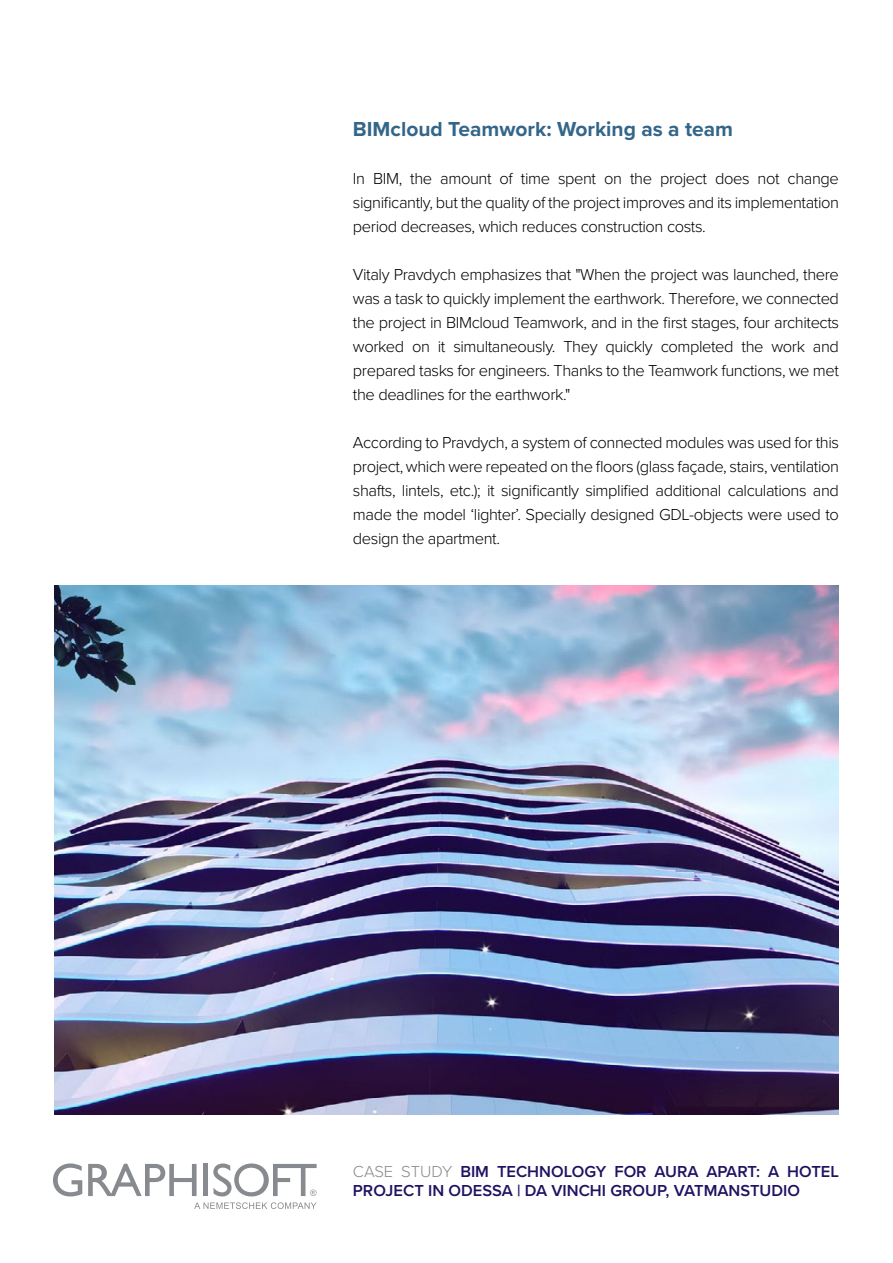
<style>
.page{position:relative;width:893px;height:1263px;background:#fff}
.page>*{position:absolute;margin:0;border:0;box-sizing:border-box;transform-origin:0 0}
.t1{font:700 21px "Proxima Nova";color:#336689}
.t2{font:300 16.5px/24px "Proxima Nova";letter-spacing:-.025em;color:#000;text-align:justify}
.t3{font:600 16.5px/19.8px "Proxima Nova";color:#1f1261}
.s1{font-weight:300;color:#878a8e}
</style>
<div class="page">
<svg style="left:53px;top:1163px;width:29px;height:33px"></svg>
<svg style="left:88px;top:1164px;width:109px;height:32px"></svg>
<div style="left:203px;top:1163px;width:5px;height:33px;background:#878a8e"></div>
<svg style="left:213px;top:1163px;width:104px;height:33px"></svg>
<svg style="left:194px;top:1202px;width:123px;height:7px"></svg>
<img style="left:54px;top:585px;width:785px;height:529px">
<p class="t1" style="left:353px;top:113px;width:382px">BIMcloud Teamwork: Working as a team</p>
<p class="t2" style="left:353px;top:165px;width:488px">In BIM, the amount of time spent on the project does not change significantly, but the quality of the project improves and its implementation period decreases, which reduces construction costs.</p>
<p class="t2" style="left:353px;top:261px;width:488px">Vitaly Pravdych emphasizes that "When the project was launched, there was a task to quickly implement the earthwork. Therefore, we connected the project in BIMcloud Teamwork, and in the first stages, four architects worked on it simultaneously. They quickly completed the work and prepared tasks for engineers. Thanks to the Teamwork functions, we met the deadlines for the earthwork."</p>
<p class="t2" style="left:353px;top:429px;width:488px">According to Pravdych, a system of connected modules was used for this project, which were repeated on the floors (glass façade, stairs, ventilation shafts, lintels, etc.); it significantly simplified additional calculations and made the model ‘lighter’. Specially designed GDL-objects were used to design the apartment.</p>
<p class="t3" style="left:353px;top:1161px;width:487px"><span class="s1">CASE STUDY</span> BIM TECHNOLOGY FOR AURA APART: A HOTEL<br>PROJECT IN ODESSA | DA VINCHI GROUP, VATMANSTUDIO</p>
</div>
